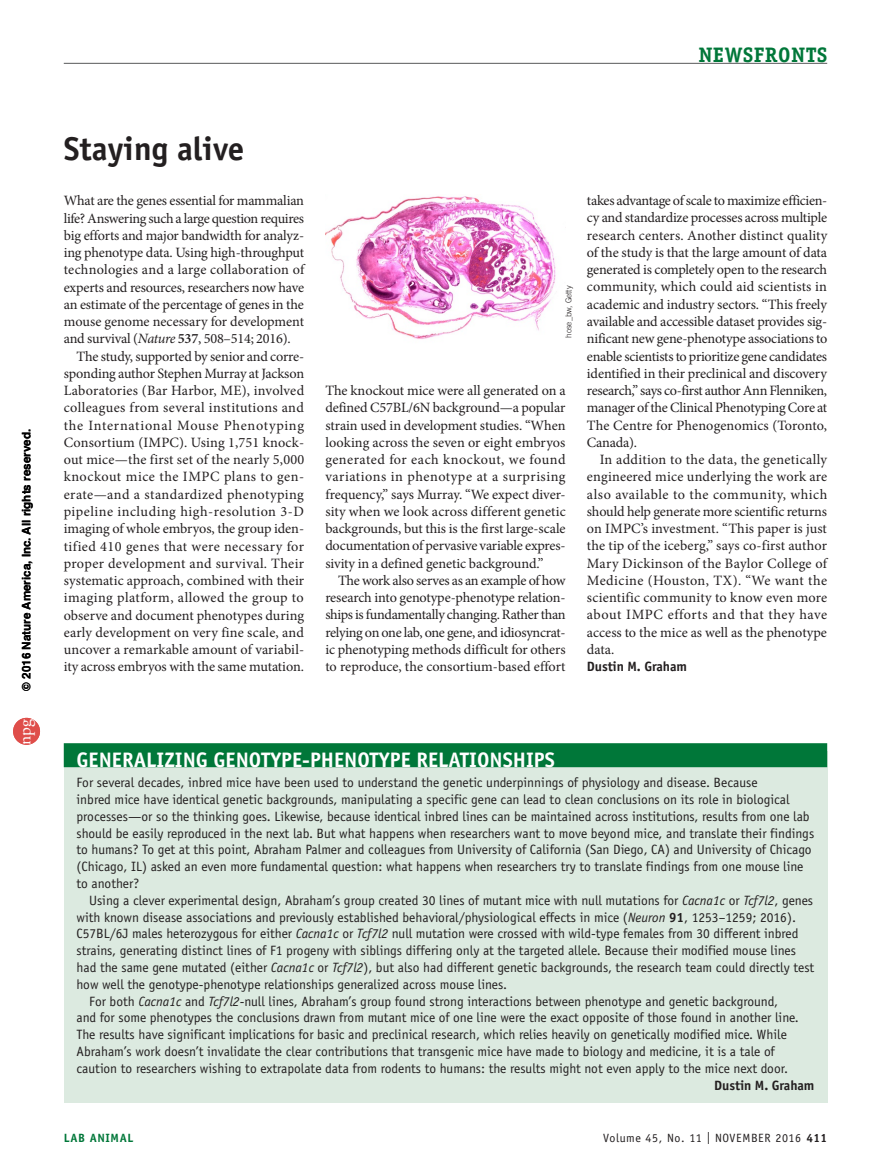
<style>
.page{position:relative;width:891px;height:1175px;background:#fff}
.page>*{position:absolute;margin:0;border:0;box-sizing:border-box;transform-origin:0 0}
.HEAD_large__sans__FO{font:700 33px "Officina Sans Std";color:#231f20}
.BOX_head{font:700 21px "Officina Sans Std";color:#fff}
.t1{font:700 21px "Officina Serif Std";letter-spacing:.025em;color:#007739}
.t2{font:17.4px "Adobe Garamond Pro";color:#fff}
.TEXT_indent{font:14.25px/17.2px "Minion Pro";letter-spacing:-.005em;color:#231f20;text-align:justify}
.TEXT_1st{font:14.25px/17.2px "Minion Pro";letter-spacing:-.01em;color:#231f20;text-align:justify}
.BOX_text__sans__inde{font:13.5px/16.8px "Officina Sans Std";color:#231f20}
.BOX_text__sans__1st{font:13.5px/16.8px "Officina Sans Std";color:#231f20}
.AUTHOR_news_box{font:700 13.5px "Officina Sans Std";letter-spacing:-.005em;color:#231f20}
.t3{font:12px "Officina Sans Std";letter-spacing:.05em;color:#231f20}
.t4{font:700 12px "Officina Sans Std";letter-spacing:.05em;color:#007739}
.t5{font:700 11.7px "Helvetica";color:#000}
.CAPTION_photo_credit{font:300 8.25px "Trade Gothic LT Std";letter-spacing:-.005em;color:#231f20}
.s1{font-family:"Arial"}
.s2{font-style:italic}
.s3{font-weight:600}
.s4{font-weight:700}
.s5{font-family:"Officina Serif Std";font-weight:700}
</style>
<div class="page">
<hr style="left:64px;top:63px;width:763px;height:1px;background:#57585a">
<img style="left:325px;top:196px;width:231px;height:144px">
<div style="left:64px;top:751px;width:763px;height:351px;background:#dceae0"></div>
<div style="left:64px;top:743px;width:763px;height:24px;background:#007739"></div>
<div style="left:13px;top:718px;width:27px;height:26px;background:#df4e4a;border-radius:50%"></div>
<h2 class="t1" style="left:698px;top:41px;width:130px">NEWSFRONTS</h2>
<p class="t5" style="left:17px;top:690px;width:263px;rotate:-90deg">© 201<span class="s1">6</span> Nature America, Inc. All rights reserved.</p>
<p class="t2" style="left:14px;top:744px;width:28px;rotate:-90deg">npg</p>
<p class="HEAD_large__sans__FO" style="left:64px;top:128px;width:182px">Staying alive</p>
<p class="TEXT_1st" style="left:64px;top:192px;width:242px">What are the genes essential for mammalian life? Answering such a large question requires big efforts and major bandwidth for analyz&shy;ing phenotype data. Using high-throughput technologies and a large collaboration of experts and resources, researchers now have an estimate of the percentage of genes in the mouse genome necessary for development and survival (<span class="s2">Nature</span> <span class="s3">537</span>, 508–514; 2016).</p>
<p class="TEXT_indent" style="left:64px;top:347px;width:242px;text-indent:13px">The study, supported by senior and corre&shy;sponding author Stephen Murray at Jackson Laboratories (Bar Harbor, ME), involved colleagues from several institutions and the International Mouse Phenotyping Consortium (IMPC). Using 1,751 knock&shy;out mice—the first set of the nearly 5,000 knockout mice the IMPC plans to gen&shy;erate—and a standardized phenotyping pipeline including high-resolution 3-D imaging of whole embryos, the group iden&shy;tified 410 genes that were necessary for proper development and survival. Their systematic approach, combined with their imaging platform, allowed the group to observe and document phenotypes during early development on very fine scale, and uncover a remarkable amount of variabil&shy;ity across embryos with the same mutation.</p>
<p class="CAPTION_photo_credit" style="left:564px;top:338px;width:54px;rotate:-90deg">hose_bw, Getty</p>
<p class="TEXT_indent" style="left:325px;top:382px;width:242px">The knockout mice were all generated on a defined C57BL/6N background—a popular strain used in development studies. “When looking across the seven or eight embryos generated for each knockout, we found variations in phenotype at a surprising frequency,” says Murray. “We expect diver&shy;sity when we look across different genetic backgrounds, but this is the first large-scale documentation of pervasive variable expres&shy;sivity in a defined genetic background.”</p>
<p class="TEXT_indent" style="left:325px;top:572px;width:242px;text-indent:13px">The work also serves as an example of how research into genotype-phenotype relation&shy;ships is fundamentally changing. Rather than relying on one lab, one gene, and idiosyncrat&shy;ic phenotyping methods difficult for others to reproduce, the consortium-based effort</p>
<p class="TEXT_indent" style="left:587px;top:192px;width:242px">takes advantage of scale to maximize efficien&shy;cy and standardize processes across multiple research centers. Another distinct quality of the study is that the large amount of data generated is completely open to the research community, which could aid scientists in academic and industry sectors. “This freely available and accessible dataset provides sig&shy;nificant new gene-phenotype associations to enable scientists to prioritize gene candidates identified in their preclinical and discovery research,” says co-first author Ann Flenniken, manager of the Clinical Phenotyping Core at The Centre for Phenogenomics (Toronto, Canada).</p>
<p class="TEXT_indent" style="left:587px;top:451px;width:242px;text-indent:13px">In addition to the data, the genetically engineered mice underlying the work are also available to the community, which should help generate more scientific returns on IMPC’s investment. “This paper is just the tip of the iceberg,” says co-first author Mary Dickinson of the Baylor College of Medicine (Houston, TX). “We want the scientific community to know even more about IMPC efforts and that they have access to the mice as well as the phenotype data.</p>
<p class="AUTHOR_news_box" style="left:587px;top:657px;width:102px">Dustin M. Graham</p>
<p class="BOX_head" style="left:77px;top:747px;width:480px">GENERALIZING GENOTYPE-PHENOTYPE RELATIONSHIPS</p>
<p class="BOX_text__sans__1st" style="left:77px;top:774px;width:739px">For several decades, inbred mice have been used to understand the genetic underpinnings of physiology and disease. Because<br>inbred mice have identical genetic backgrounds, manipulating a specific gene can lead to clean conclusions on its role in biological processes—or so the thinking goes. Likewise, because identical inbred lines can be maintained across institutions, results from one lab should be easily reproduced in the next lab. But what happens when researchers want to move beyond mice, and translate their findings to humans? To get at this point, Abraham Palmer and colleagues from University of California (San Diego, CA) and University of Chicago (Chicago, IL) asked an even more fundamental question: what happens when researchers try to translate findings from one mouse line to another?</p>
<p class="BOX_text__sans__inde" style="left:77px;top:892px;width:739px;text-indent:13px">Using a clever experimental design, Abraham’s group created 30 lines of mutant mice with null mutations for <span class="s2">Cacna1c</span> or <span class="s2">Tcf7l2</span>, genes with known disease associations and previously established behavioral/physiological effects in mice (<span class="s2">Neuron</span> <span class="s4">91</span>, 1253–1259; 2016).<br>C57BL/6J males heterozygous for either <span class="s2">Cacna1c</span> or <span class="s2">Tcf7l2</span> null mutation were crossed with wild-type females from 30 different inbred strains, generating distinct lines of F1 progeny with siblings differing only at the targeted allele. Because their modified mouse lines had the same gene mutated (either <span class="s2">Cacna1c</span> or <span class="s2">Tcf7l2</span>), but also had different genetic backgrounds, the research team could directly test how well the genotype-phenotype relationships generalized across mouse lines.</p>
<p class="BOX_text__sans__inde" style="left:77px;top:992px;width:724px;text-indent:13px">For both <span class="s2">Cacna1c</span> and <span class="s2">Tcf7l2</span>-null lines, Abraham’s group found strong interactions between phenotype and genetic background, and for some phenotypes the conclusions drawn from mutant mice of one line were the exact opposite of those found in another line.<br>The results have significant implications for basic and preclinical research, which relies heavily on genetically modified mice. While Abraham’s work doesn’t invalidate the clear contributions that transgenic mice have made to biology and medicine, it is a tale of caution to researchers wishing to extrapolate data from rodents to humans: the results might not even apply to the mice next door.</p>
<p class="AUTHOR_news_box" style="left:714px;top:1076px;width:102px">Dustin M. Graham</p>
<p class="t4" style="left:64px;top:1130px;width:71px">LAB ANIMAL</p>
<p class="t3" style="left:603px;top:1131px;width:225px">Volume 45, No. 11 | NOVEMBER 2016 <span class="s5">411</span></p>
</div>
